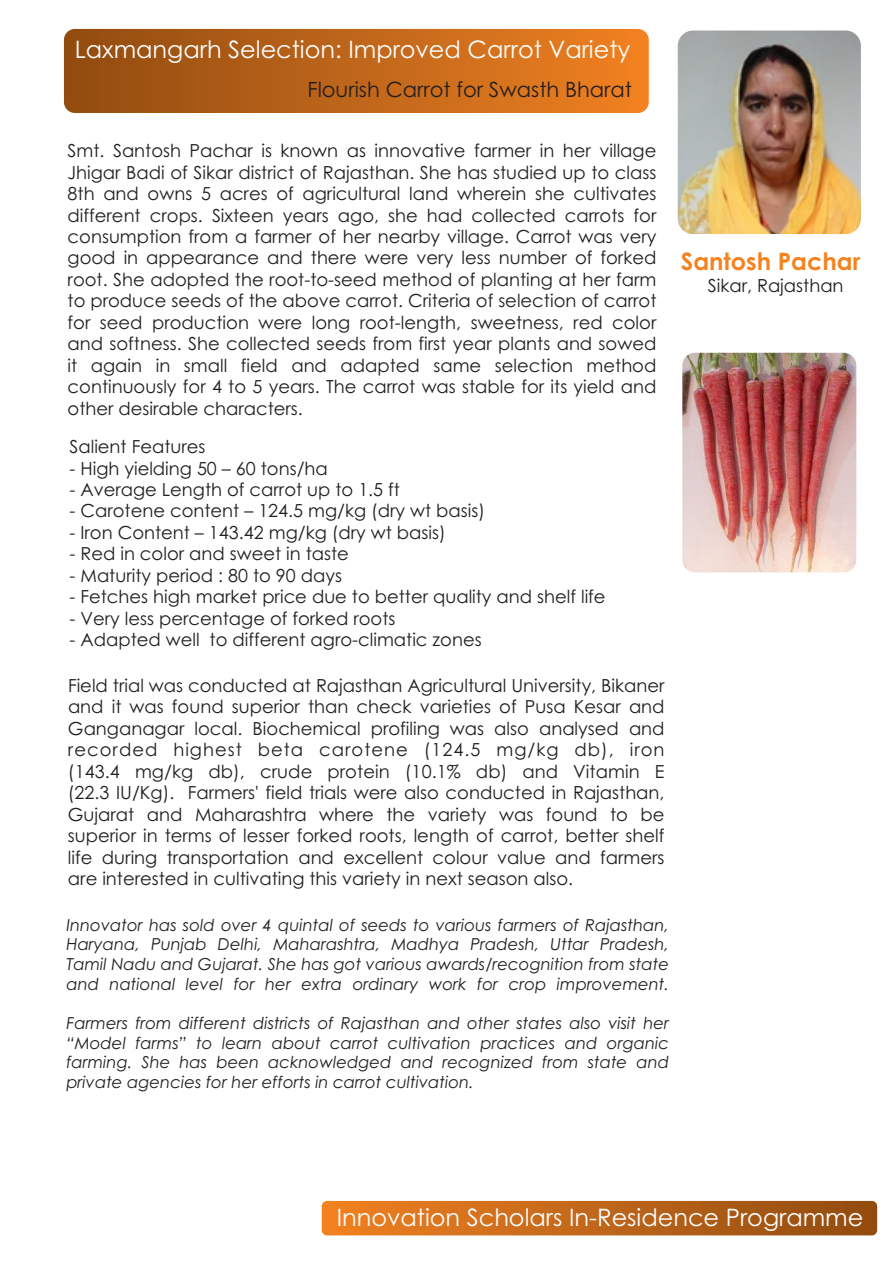
<style>
.page{position:relative;width:893px;height:1263px;background:#fff}
.page>*{position:absolute;margin:0;border:0;box-sizing:border-box;transform-origin:0 0}
.t1{font:24px "Century Gothic";color:#fff}
.t2{font:700 24px "Century Gothic";color:#f5821f}
.t3{font:21px "Century Gothic";color:#231f20}
.t4{font:18px/21.5px "Century Gothic";color:#231f20;text-align:justify}
.t5{font:italic 16.5px/19.6px "Century Gothic";color:#231f20;text-align:justify}
</style>
<div class="page">
<div style="left:64px;top:29px;width:585px;height:84px;background:linear-gradient(to right,#904b11,#f08122);border-radius:11px"></div>
<div style="left:322px;top:1201px;width:555px;height:34px;background:linear-gradient(to right,#f08122,#904b11);border-radius:5px"></div>
<img style="left:682px;top:353px;width:174px;height:219px;border-radius:13px">
<img style="left:678px;top:31px;width:183px;height:203px;border-radius:15px">
<h1 class="t1" style="left:75px;top:40px;width:557px">Laxmangarh Selection: Improved Carrot Variety</h1>
<p class="t3" style="left:307px;top:81px;width:326px">Flourish Carrot for Swasth Bharat</p>
<p class="t4" style="left:68px;top:142px;width:590px">Smt. Santosh Pachar is known as innovative farmer in her village Jhigar Badi of Sikar district of Rajasthan. She has studied up to class 8th and owns 5 acres of agricultural land wherein she cultivates different crops. Sixteen years ago, she had collected carrots for consumption from a farmer of her nearby village. Carrot was very good in appearance and there were very less number of forked root. She adopted the root-to-seed method of planting at her farm to produce seeds of the above carrot. Criteria of selection of carrot for seed production were long root-length, sweetness, red color and softness. She collected seeds from first year plants and sowed it again in small field and adapted same selection method continuously for 4 to 5 years. The carrot was stable for its yield and other desirable characters.</p>
<p class="t4" style="left:69px;top:437px;width:138px">Salient Features</p>
<p class="t4" style="left:69px;top:459px;width:260px">- High yielding 50 – 60 tons/ha</p>
<p class="t4" style="left:69px;top:480px;width:332px">- Average Length of carrot up to 1.5 ft</p>
<p class="t4" style="left:69px;top:502px;width:417px">- Carotene content – 124.5 mg/kg (dry wt basis)</p>
<p class="t4" style="left:69px;top:523px;width:378px">- Iron Content – 143.42 mg/kg (dry wt basis)</p>
<p class="t4" style="left:69px;top:545px;width:281px">- Red in color and sweet in taste</p>
<p class="t4" style="left:69px;top:566px;width:274px">- Maturity period : 80 to 90 days</p>
<p class="t4" style="left:69px;top:588px;width:538px">- Fetches high market price due to better quality and shelf life</p>
<p class="t4" style="left:69px;top:609px;width:327px">- Very less percentage of forked roots</p>
<p class="t4" style="left:69px;top:630px;width:414px">- Adapted well to different agro-climatic zones</p>
<p class="t4" style="left:68px;top:676px;width:598px">Field trial was conducted at Rajasthan Agricultural University, Bikaner and it was found superior than check varieties of Pusa Kesar and Ganganagar local. Biochemical profiling was also analysed and recorded highest beta carotene (124.5 mg/kg db), iron (143.4 mg/kg db), crude protein (10.1% db) and Vitamin E (22.3 IU/Kg). Farmers' field trials were also conducted in Rajasthan, Gujarat and Maharashtra where the variety was found to be superior in terms of lesser forked roots, length of carrot, better shelf life during transportation and excellent colour value and farmers are interested in cultivating this variety in next season also.</p>
<p class="t5" style="left:66px;top:916px;width:604px">Innovator has sold over 4 quintal of seeds to various farmers of Rajasthan, Haryana, Punjab Delhi, Maharashtra, Madhya Pradesh, Uttar Pradesh, Tamil Nadu and Gujarat. She has got various awards/recognition from state and national level for her extra ordinary work for crop improvement.</p>
<p class="t5" style="left:66px;top:1015px;width:604px">Farmers from different districts of Rajasthan and other states also visit her “Model farms” to learn about carrot cultivation practices and organic farming. She has been acknowledged and recognized from state and private agencies for her efforts in carrot cultivation.</p>
<h1 class="t2" style="left:681px;top:252px;width:181px">Santosh Pachar</h1>
<p class="t4" style="left:708px;top:277px;width:137px">Sikar, Rajasthan</p>
<h1 class="t1" style="left:337px;top:1207px;width:528px">Innovation Scholars In-Residence Programme</h1>
</div>
